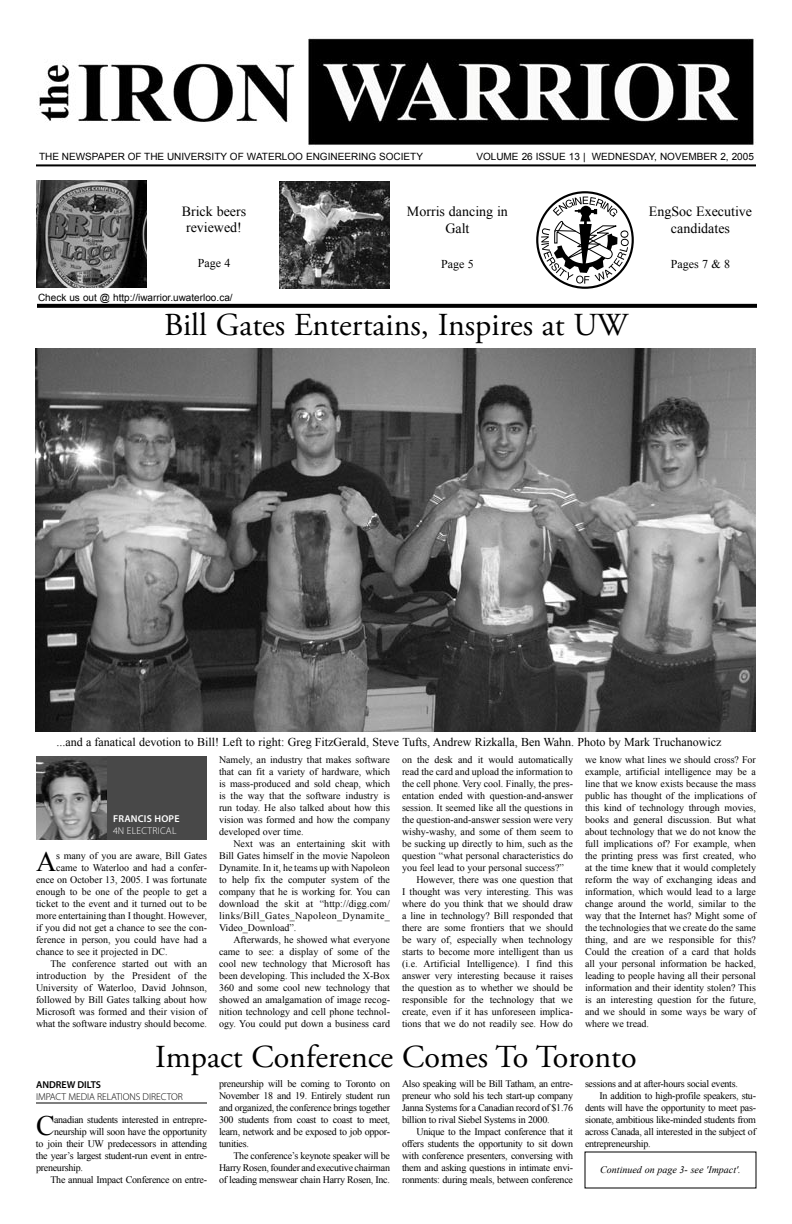
<style>
.page{position:relative;width:792px;height:1224px;background:#fff}
.page>*{position:absolute;margin:0;border:0;box-sizing:border-box;transform-origin:0 0}
.t1{font:32px "Adobe Garamond Pro";color:#000}
.t2{font:28.1px "Times New Roman";color:#000}
.t3{font:14px/16.8px "Times New Roman";color:#000;text-align:center}
.t4{font:12px "Times New Roman";color:#000}
.t5{font:10px/12px "Times New Roman";color:#000;text-align:justify}
.t6{font:10px "Times New Roman";letter-spacing:-.025em;color:#000}
.t7{font:10px "Arial";color:#000}
.t8{font:italic 10px "Times New Roman";color:#000}
.t9{font:300 10px "Myriad Pro";letter-spacing:-.005em;color:#000}
.t10{font:300 10px "Myriad Pro";letter-spacing:.02em;color:#fff}
.t11{font:600 10px "Myriad Pro";letter-spacing:.02em;color:#fff}
.t12{font:600 10px "Myriad Pro";letter-spacing:-.005em;color:#000}
</style>
<div class="page">
<img style="left:39px;top:38px;width:715px;height:108px">
<hr style="left:36px;top:164px;width:720px;height:2px;background:#000">
<img style="left:36px;top:180px;width:111px;height:108px">
<img style="left:279px;top:181px;width:111px;height:108px">
<div style="left:536px;top:191px;width:98px;height:98px;border:2px solid #000;border-radius:50%"></div>
<svg style="left:541px;top:197px;width:88px;height:87px"></svg>
<svg style="left:37px;top:304px;width:720px;height:4px;background:#0a0a0a"></svg>
<img style="left:36px;top:348px;width:720px;height:384px">
<img style="left:36px;top:756px;width:71px;height:84px">
<div style="left:107px;top:756px;width:100px;height:84px;background:#484848"></div>
<hr style="left:36px;top:1102px;width:171px;height:1px;background:#000">
<p class="t7" style="left:39px;top:150px;width:385px">THE NEWSPAPER OF THE UNIVERSITY OF WATERLOO ENGINEERING SOCIETY</p>
<p class="t7" style="left:476px;top:150px;width:279px">VOLUME 26 ISSUE 13 | WEDNESDAY, NOVEMBER 2, 2005</p>
<h3 class="t3" style="left:182px;top:202px;width:66px">Brick beers reviewed!</h3>
<h3 class="t3" style="left:649px;top:203px;width:105px">EngSoc Executive candidates</h3>
<h3 class="t3" style="left:407px;top:203px;width:103px">Morris dancing in<br>Galt</h3>
<p class="t4" style="left:198px;top:254px;width:34px">Page 4</p>
<p class="t4" style="left:441px;top:255px;width:34px">Page 5</p>
<p class="t4" style="left:671px;top:255px;width:61px">Pages 7 &amp; 8</p>
<p class="t7" style="left:38px;top:291px;width:196px">Check us out @ http://iwarrior.uwaterloo.ca/</p>
<h1 class="t1" style="left:164px;top:306px;width:465px">Bill Gates Entertains, Inspires at UW</h1>
<p class="t4" style="left:56px;top:734px;width:667px">...and a fanatical devotion to Bill! Left to right: Greg FitzGerald, Steve Tufts, Andrew Rizkalla, Ben Wahn. Photo by Mark Truchanowicz</p>
<p class="t11" style="left:113px;top:813px;width:68px">FRANCIS HOPE</p>
<p class="t10" style="left:113px;top:825px;width:65px">4N ELECTRICAL</p>
<h2 class="t2" style="left:36px;top:843px;width:22px">A</h2>
<p class="t5" style="left:56px;top:849px;width:152px">s many of you are aware, Bill Gates</p>
<p class="t5" style="left:56px;top:861px;width:152px">came to Waterloo and had a confer-</p>
<p class="t5" style="left:36px;top:873px;width:173px">ence on October 13, 2005. I was fortunate</p>
<p class="t5" style="left:36px;top:885px;width:173px">enough to be one of the people to get a</p>
<p class="t5" style="left:36px;top:897px;width:173px">ticket to the event and it turned out to be</p>
<p class="t5" style="left:36px;top:909px;width:172px">more entertaining than I thought. However,</p>
<p class="t5" style="left:36px;top:921px;width:172px">if you did not get a chance to see the con-</p>
<p class="t5" style="left:36px;top:933px;width:173px">ference in person, you could have had a</p>
<p class="t5" style="left:36px;top:945px;width:133px">chance to see it projected in DC.</p>
<p class="t5" style="left:50px;top:957px;width:158px">The conference started out with an</p>
<p class="t5" style="left:36px;top:969px;width:172px">introduction by the President of the</p>
<p class="t5" style="left:36px;top:981px;width:173px">University of Waterloo, David Johnson,</p>
<p class="t5" style="left:36px;top:993px;width:172px">followed by Bill Gates talking about how</p>
<p class="t5" style="left:36px;top:1005px;width:173px">Microsoft was formed and their vision of</p>
<p class="t5" style="left:36px;top:1017px;width:172px">what the software industry should become.</p>
<p class="t5" style="left:219px;top:753px;width:173px">Namely, an industry that makes software that can fit a variety of hardware, which is mass-produced and sold cheap, which is the way that the software industry is run today. He also talked about how this vision was formed and how the company developed over time.</p>
<p class="t5" style="left:219px;top:837px;width:173px;text-indent:14px">Next was an entertaining skit with Bill Gates himself in the movie Napoleon Dynamite. In it, he teams up with Napoleon to help fix the computer system of the company that he is working for. You can download the skit at “http://digg.com/ links/Bill_Gates_Napoleon_Dynamite_ Video_Download”.</p>
<p class="t5" style="left:219px;top:933px;width:173px;text-indent:14px">Afterwards, he showed what everyone came to see: a display of some of the cool new technology that Microsoft has been developing. This included the X-Box 360 and some cool new technology that showed an amalgamation of image recog&shy;nition technology and cell phone technol&shy;ogy. You could put down a business card</p>
<p class="t5" style="left:402px;top:753px;width:173px">on the desk and it would automatically</p>
<p class="t5" style="left:402px;top:765px;width:172px">read the card and upload the information to</p>
<p class="t5" style="left:402px;top:777px;width:172px">the cell phone. Very cool. Finally, the pres-</p>
<p class="t5" style="left:402px;top:789px;width:173px">entation ended with question-and-answer</p>
<p class="t5" style="left:402px;top:801px;width:172px">session. It seemed like all the questions in</p>
<p class="t5" style="left:402px;top:813px;width:172px">the question-and-answer session were very</p>
<p class="t5" style="left:402px;top:825px;width:172px">wishy-washy, and some of them seem to</p>
<p class="t5" style="left:402px;top:837px;width:173px">be sucking up directly to him, such as the</p>
<p class="t5" style="left:402px;top:849px;width:172px">question “what personal characteristics do</p>
<p class="t5" style="left:402px;top:861px;width:163px">you feel lead to your personal success?”</p>
<p class="t5" style="left:416px;top:873px;width:158px">However, there was one question that</p>
<p class="t5" style="left:402px;top:885px;width:172px">I thought was very interesting. This was</p>
<p class="t5" style="left:402px;top:897px;width:173px">where do you think that we should draw</p>
<p class="t5" style="left:402px;top:909px;width:172px">a line in technology? Bill responded that</p>
<p class="t5" style="left:402px;top:921px;width:172px">there are some frontiers that we should</p>
<p class="t5" style="left:402px;top:933px;width:172px">be wary of, especially when technology</p>
<p class="t5" style="left:402px;top:945px;width:173px">starts to become more intelligent than us</p>
<p class="t5" style="left:402px;top:957px;width:173px">(i.e. Artificial Intelligence). I find this</p>
<p class="t5" style="left:402px;top:969px;width:172px">answer very interesting because it raises</p>
<p class="t5" style="left:402px;top:981px;width:172px">the question as to whether we should be</p>
<p class="t5" style="left:402px;top:993px;width:172px">responsible for the technology that we</p>
<p class="t5" style="left:402px;top:1005px;width:172px">create, even if it has unforeseen implica-</p>
<p class="t5" style="left:402px;top:1017px;width:172px">tions that we do not readily see. How do</p>
<p class="t5" style="left:585px;top:753px;width:173px">we know what lines we should cross? For example, artificial intelligence may be a line that we know exists because the mass public has thought of the implications of this kind of technology through movies, books and general discussion. But what about technology that we do not know the full implications of? For example, when the printing press was first created, who at the time knew that it would completely reform the way of exchanging ideas and information, which would lead to a large change around the world, similar to the way that the Internet has? Might some of the technologies that we create do the same thing, and are we responsible for this?<br>Could the creation of a card that holds all your personal information be hacked, leading to people having all their personal information and their identity stolen? This is an interesting question for the future, and we should in some ways be wary of where we tread.</p>
<h1 class="t1" style="left:155px;top:1038px;width:483px">Impact Conference Comes To Toronto</h1>
<p class="t12" style="left:36px;top:1079px;width:66px">ANDREW DILTS</p>
<p class="t9" style="left:36px;top:1091px;width:148px">IMPACT MEDIA RELATIONS DIRECTOR</p>
<h2 class="t2" style="left:36px;top:1107px;width:20px">C</h2>
<p class="t6" style="left:54px;top:1113px;width:154px">anadian students interested in entrepre-</p>
<p class="t6" style="left:54px;top:1125px;width:154px">neurship will soon have the opportunity</p>
<p class="t6" style="left:36px;top:1137px;width:173px">to join their UW predecessors in attending</p>
<p class="t6" style="left:36px;top:1149px;width:173px">the year’s largest student-run event in entre-</p>
<p class="t6" style="left:36px;top:1161px;width:48px">preneurship.</p>
<p class="t6" style="left:50px;top:1173px;width:158px">The annual Impact Conference on entre-</p>
<p class="t5" style="left:219px;top:1077px;width:173px">preneurship will be coming to Toronto on November 18 and 19. Entirely student run and organized, the conference brings together 300 students from coast to coast to meet, learn, network and be exposed to job oppor&shy;tunities.</p>
<p class="t5" style="left:219px;top:1149px;width:173px;text-indent:14px">The conference’s keynote speaker will be Harry Rosen, founder and executive chairman of leading menswear chain Harry Rosen, Inc.</p>
<p class="t5" style="left:402px;top:1077px;width:173px">Also speaking will be Bill Tatham, an entre&shy;preneur who sold his tech start-up company Janna Systems for a Canadian record of $1.76 billion to rival Siebel Systems in 2000.</p>
<p class="t5" style="left:402px;top:1125px;width:173px;text-indent:14px">Unique to the Impact conference that it offers students the opportunity to sit down with conference presenters, conversing with them and asking questions in intimate envi&shy;ronments: during meals, between conference</p>
<p class="t6" style="left:585px;top:1077px;width:154px">sessions and at after-hours social events.</p>
<p class="t6" style="left:599px;top:1089px;width:158px">In addition to high-profile speakers, stu-</p>
<p class="t6" style="left:585px;top:1101px;width:173px">dents will have the opportunity to meet pas-</p>
<p class="t6" style="left:585px;top:1113px;width:173px">sionate, ambitious like-minded students from</p>
<p class="t6" style="left:585px;top:1125px;width:173px">across Canada, all interested in the subject of</p>
<p class="t6" style="left:585px;top:1137px;width:67px">entrepreneurship.</p>
<p class="t8" style="left:600px;top:1163px;width:142px">Continued on page 3- see 'Impact'.</p>
</div>
